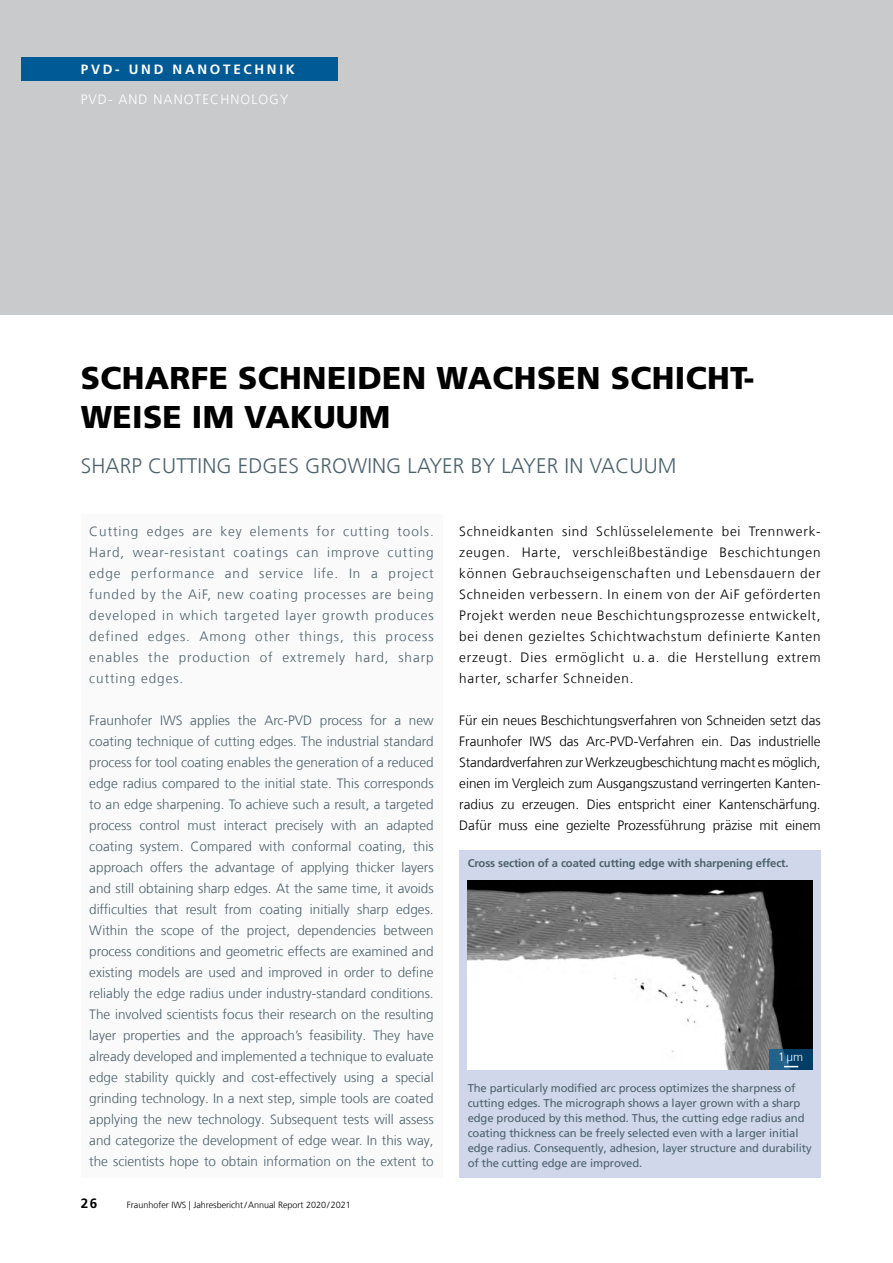
<style>
.page{position:relative;width:893px;height:1263px;background:#fff}
.page>*{position:absolute;margin:0;border:0;box-sizing:border-box;transform-origin:0 0}
.t1{font:900 31.5px/39px "Frutiger LT Com";letter-spacing:.01em;color:#000}
.t2{font:300 21px "Frutiger LT Com";letter-spacing:.005em;color:#4c626c}
.t3{font:300 13.5px/21px "Frutiger LT Com";letter-spacing:.025em;color:#4c626c;text-align:justify}
.t4{font:300 13.5px/21px "Frutiger LT Com";letter-spacing:.02em;color:#000;text-align:justify}
.t5{font:300 13.5px "Frutiger LT Com";letter-spacing:.08em;color:#fff}
.t6{font:700 13.5px "Frutiger LT Com";letter-spacing:.2em;color:#fff}
.t7{font:700 13.5px "Frutiger LT Com";color:#000}
.t8{font:300 12px "Frutiger LT Com";color:#fff}
.t9{font:11.25px/15px "Frutiger LT Com";letter-spacing:-.01em;color:#4c626c}
.t10{font:700 11.25px "Frutiger LT Com";letter-spacing:-.01em;color:#4c626c}
.t11{font:300 9px "Frutiger LT Com";color:#000}
</style>
<div class="page">
<div style="left:0;top:0;width:893px;height:315px;background:#c8cacc"></div>
<div style="left:21px;top:57px;width:317px;height:24px;background:#005a95"></div>
<div style="left:81px;top:514px;width:361px;height:664px;background:#fafafa"></div>
<div style="left:459px;top:851px;width:362px;height:327px;background:#d0d7ea"></div>
<img style="left:468px;top:880px;width:344px;height:190px">
<svg style="left:769px;top:1050px;width:43px;height:20px"></svg>
<svg style="left:784px;top:1066px;width:14px;height:1px"></svg>
<p class="t6" style="left:81px;top:61px;width:216px">PVD- UND NANOTECHNIK</p>
<p class="t5" style="left:81px;top:91px;width:209px">PVD- AND NANOTECHNOLOGY</p>
<h1 class="t1" style="left:81px;top:359px;width:675px">SCHARFE SCHNEIDEN WACHSEN SCHICHT-<br>WEISE IM VAKUUM</h1>
<h2 class="t2" style="left:81px;top:454px;width:597px">SHARP CUTTING EDGES GROWING LAYER BY LAYER IN VACUUM</h2>
<p class="t3" style="left:89px;top:521px;width:346px">Cutting edges are key elements for cutting tools.<br>Hard, wear-resistant coatings can improve cutting edge performance and service life. In a project funded by the AiF, new coating processes are being developed in which targeted layer growth produces defined edges. Among other things, this process enables the production of extremely hard, sharp cutting edges.</p>
<p class="t3" style="left:89px;top:710px;width:346px">Fraunhofer IWS applies the Arc-PVD process for a new coating technique of cutting edges. The industrial standard process for tool coating enables the generation of a reduced edge radius compared to the initial state. This corresponds to an edge sharpening. To achieve such a result, a targeted process control must interact precisely with an adapted coating system. Compared with conformal coating, this approach offers the advantage of applying thicker layers and still obtaining sharp edges. At the same time, it avoids difficulties that result from coating initially sharp edges.<br>Within the scope of the project, dependencies between process conditions and geometric effects are examined and existing models are used and improved in order to define reliably the edge radius under industry-standard conditions.<br>The involved scientists focus their research on the resulting layer properties and the approach’s feasibility. They have already developed and implemented a technique to evaluate edge stability quickly and cost-effectively using a special grinding technology. In a next step, simple tools are coated applying the new technology. Subsequent tests will assess and categorize the development of edge wear. In this way, the scientists hope to obtain information on the extent to</p>
<p class="t7" style="left:81px;top:1195px;width:18px">26</p>
<p class="t11" style="left:127px;top:1199px;width:225px">Fraunhofer IWS | Jahresbericht/Annual Report 2020/2021</p>
<p class="t4" style="left:459px;top:520px;width:363px">Schneidkanten sind Schlüsselelemente bei Trennwerk&shy;zeugen. Harte, verschleißbeständige Beschichtungen können Gebrauchseigenschaften und Lebensdauern der Schneiden verbessern. In einem von der AiF geförderten Projekt werden neue Beschichtungsprozesse entwickelt, bei denen gezieltes Schichtwachstum definierte Kanten erzeugt. Dies ermöglicht u. a. die Herstellung extrem harter, scharfer Schneiden.</p>
<p class="t4" style="left:459px;top:709px;width:363px">Für ein neues Beschichtungsverfahren von Schneiden setzt das Fraunhofer IWS das Arc-PVD-Verfahren ein. Das industrielle Standardverfahren zur Werkzeugbeschichtung macht es möglich, einen im Vergleich zum Ausgangszustand verringerten Kanten&shy;radius zu erzeugen. Dies entspricht einer Kantenschärfung.<br>Dafür muss eine gezielte Prozessführung präzise mit einem</p>
<p class="t10" style="left:468px;top:856px;width:322px">Cross section of a coated cutting edge with sharpening effect.</p>
<p class="t8" style="left:778px;top:1050px;width:26px">1µm</p>
<p class="t9" style="left:468px;top:1080px;width:345px">The particularly modified arc process optimizes the sharpness of cutting edges. The micrograph shows a layer grown with a sharp edge produced by this method. Thus, the cutting edge radius and coating thickness can be freely selected even with a larger initial edge radius. Consequently, adhesion, layer structure and durability of the cutting edge are improved.</p>
</div>
